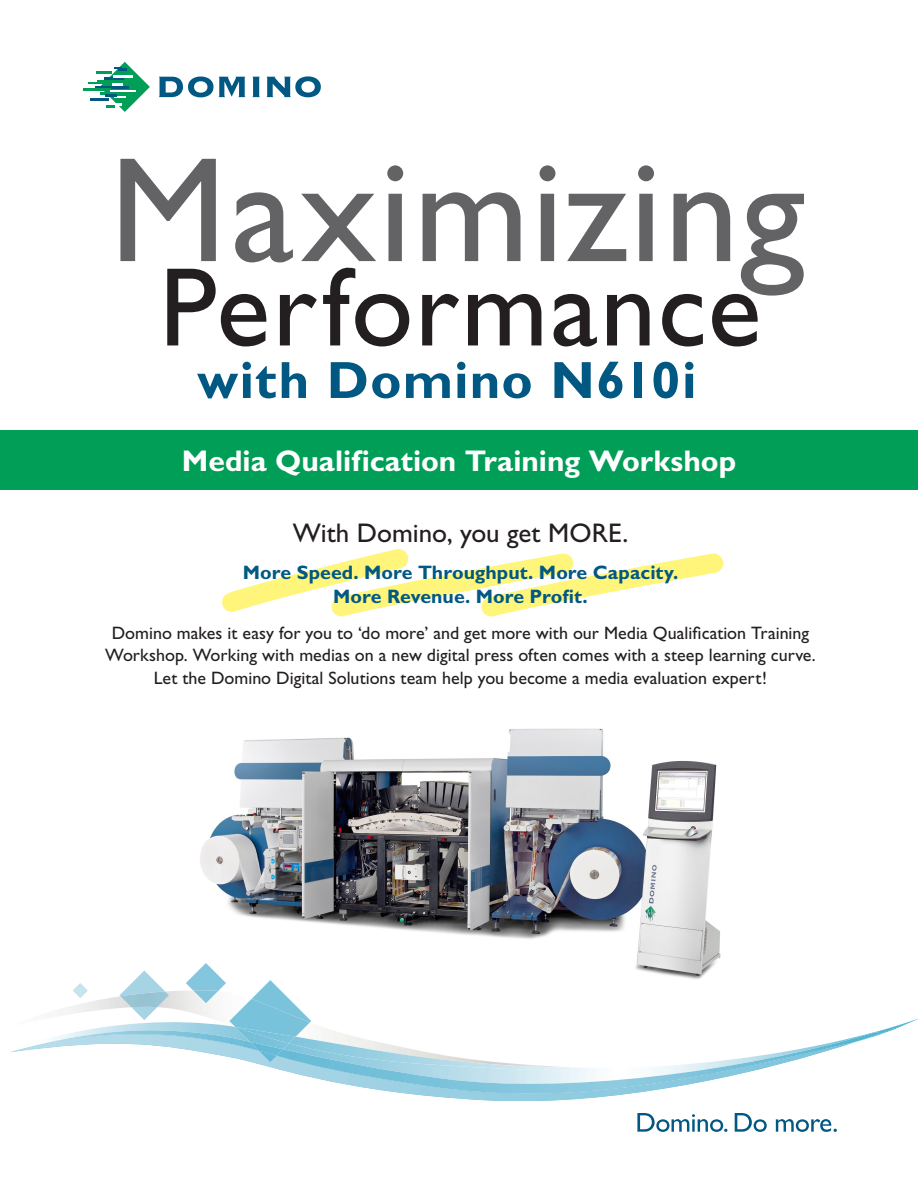
<style>
.page{position:relative;width:918px;height:1188px;background:#fff}
.page>*{position:absolute;margin:0;border:0;box-sizing:border-box;transform-origin:0 0}
.t1{font:150px "Gill Sans";letter-spacing:.015em;color:#636366}
.t2{font:112.5px "Gill Sans";letter-spacing:.01em;color:#231f20}
.t3{font:700 52.5px "Gill Sans";letter-spacing:.025em;color:#005883}
.t4{font:700 30px "Gill Sans";color:#fff}
.t5{font:27px "Gill Sans";color:#231f20}
.t6{font:700 19.5px/23.4px "Gill Sans";color:#005883;text-align:center}
.t7{font:18px/22.5px "Gill Sans";color:#231f20;text-align:center}
</style>
<div class="page">
<img style="left:200px;top:728px;width:521px;height:251px">
<div style="left:0;top:430px;width:918px;height:60px;background:#009e57"></div>
<svg style="left:222px;top:549px;width:502px;height:68px"></svg>
<svg style="left:637px;top:1113px;width:200px;height:19px"></svg>
<svg style="left:119px;top:971px;width:46px;height:38px"></svg>
<img style="left:120px;top:991px;width:49px;height:16px">
<svg style="left:242px;top:980px;width:47px;height:19px"></svg>
<img style="left:229px;top:999px;width:70px;height:10px">
<svg style="left:73px;top:983px;width:15px;height:15px"></svg>
<img style="left:18px;top:1009px;width:298px;height:16px">
<svg style="left:411px;top:1094px;width:215px;height:7px;fill:#97cee2"></svg>
<img style="left:881px;top:1019px;width:37px;height:14px">
<img style="left:10px;top:1025px;width:871px;height:69px">
<img style="left:250px;top:1042px;width:33px;height:14px">
<svg style="left:186px;top:963px;width:40px;height:28px"></svg>
<img style="left:193px;top:990px;width:25px;height:13px">
<svg style="left:253px;top:77px;width:7px;height:20px"></svg>
<svg style="left:267px;top:76px;width:54px;height:21px"></svg>
<svg style="left:159px;top:77px;width:86px;height:20px"></svg>
<hr style="left:83px;top:89px;width:28px;height:2px;background:#009e57">
<svg style="left:88px;top:62px;width:62px;height:50px"></svg>
<h1 class="t1" style="left:110px;top:124px;width:697px">Maximizing</h1>
<h2 class="t2" style="left:159px;top:243px;width:603px">Performance</h2>
<h3 class="t3" style="left:197px;top:349px;width:501px">with Domino N610i</h3>
<h3 class="t4" style="left:182px;top:443px;width:556px">Media Qualification Training Workshop</h3>
<h3 class="t5" style="left:293px;top:518px;width:337px">With Domino, you get MORE.</h3>
<p class="t6" style="left:243px;top:561px;width:437px">More Speed. More Throughput. More Capacity.<br>More Revenue. More Profit.</p>
<p class="t7" style="left:105px;top:621px;width:712px">Domino makes it easy for you to ‘do more’ and get more with our Media Qualification Training<br>Workshop. Working with medias on a new digital press often comes with a steep learning curve.<br>Let the Domino Digital Solutions team help you become a media evaluation expert!</p>
</div>
